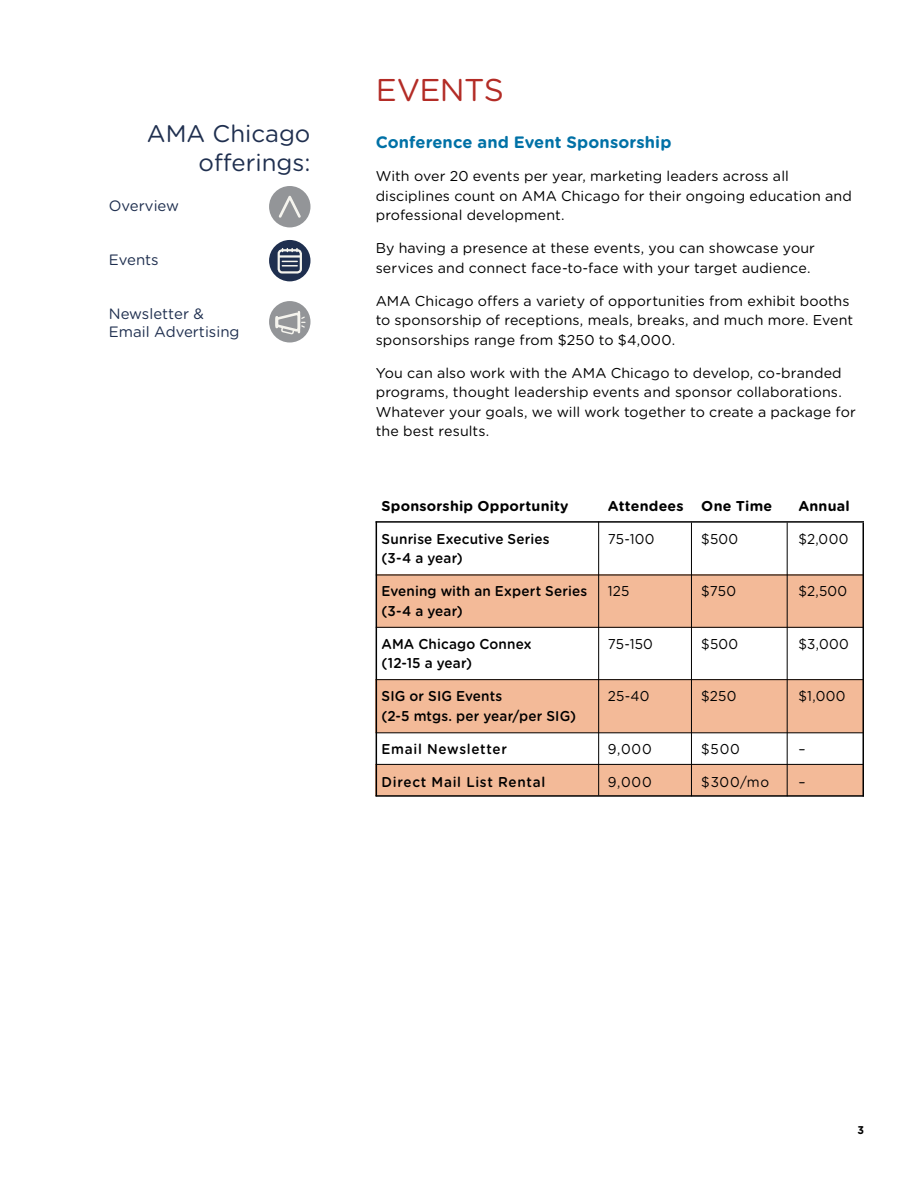
<style>
.page{position:relative;width:918px;height:1188px;background:#fff}
.page>*{position:absolute;margin:0;border:0;box-sizing:border-box;transform-origin:0 0}
.Section_headline{font:31.5px "Gotham Rounded";letter-spacing:-.02em;color:#b32c26}
.sidebar_section_head{font:24px/28.8px "Gotham Rounded";color:#1f2f4f;text-align:right}
.paragraph_headline{font:700 16.5px "Gotham Rounded";letter-spacing:.005em;color:#0071a6}
.sidebar_boldtext{font:15px/18px "Gotham Rounded";color:#1f2f4f}
.body_text{font:14.25px/19.5px "Gotham Rounded";letter-spacing:.01em;color:#000}
.body_text-2{font:500 14.25px/19.5px "Gotham Rounded";letter-spacing:.015em;color:#000;scale:.95 1}
.body_text-3{font:14.25px "Gotham Rounded";letter-spacing:.01em;color:#000;scale:.95 1}
.paragraph_headline-2{font:700 14.25px "Gotham Rounded";letter-spacing:.015em;color:#000}
.body_text-4{font:500 14.25px "Gotham Rounded";letter-spacing:.05em;color:#000;scale:.95 1}
.t1{font:700 11.25px "Gotham Rounded";color:#000;scale:.95 1}
</style>
<div class="page">
<div style="left:269px;top:240px;width:41px;height:41px;background:#1f2f4f;border-radius:50%"></div>
<div style="left:278px;top:249px;width:24px;height:25px;border:2px solid #f5f4ee;border-radius:4px"></div>
<hr style="left:279px;top:255px;width:22px;height:3px;background:#f5f4ee">
<svg style="left:282px;top:249px;width:16px;height:3px"></svg>
<svg style="left:282px;top:261px;width:15px;height:6px"></svg>
<div style="left:269px;top:186px;width:41px;height:41px;background:#939598;border-radius:50%"></div>
<svg style="left:279px;top:196px;width:22px;height:22px"></svg>
<div style="left:269px;top:301px;width:41px;height:42px;background:#939598;border-radius:50%"></div>
<hr style="left:298px;top:312px;width:2px;height:20px;background:#f5f4ee">
<svg style="left:275px;top:313px;width:31px;height:22px"></svg>
<div style="left:376px;top:765px;width:488px;height:31px;background:#f3ba98"></div>
<div style="left:376px;top:679px;width:488px;height:53px;background:#f3ba98"></div>
<div style="left:377px;top:575px;width:487px;height:53px;background:#f3ba98"></div>
<hr style="left:376px;top:575px;width:488px;height:1px;background:#000">
<hr style="left:376px;top:627px;width:488px;height:1px;background:#000">
<hr style="left:376px;top:679px;width:488px;height:1px;background:#000">
<hr style="left:376px;top:732px;width:488px;height:1px;background:#000">
<hr style="left:376px;top:521px;width:488px;height:2px;background:#000">
<hr style="left:598px;top:522px;width:1px;height:273px;background:#000">
<hr style="left:691px;top:523px;width:1px;height:273px;background:#000">
<hr style="left:787px;top:523px;width:1px;height:273px;background:#000">
<hr style="left:862px;top:523px;width:2px;height:273px;background:#000">
<hr style="left:376px;top:521px;width:1px;height:275px;background:#000">
<hr style="left:376px;top:764px;width:488px;height:1px;background:#000">
<hr style="left:376px;top:795px;width:488px;height:2px;background:#000">
<p class="sidebar_section_head" style="left:147px;top:118px;width:165px">AMA Chicago offerings:</p>
<p class="sidebar_boldtext" style="left:109px;top:196px;width:72px">Overview</p>
<p class="sidebar_boldtext" style="left:109px;top:250px;width:51px">Events</p>
<p class="sidebar_boldtext" style="left:109px;top:304px;width:132px">Newsletter &amp;<br>Email Advertising</p>
<p class="Section_headline" style="left:376px;top:69px;width:130px">EVENTS</p>
<p class="paragraph_headline" style="left:376px;top:130px;width:297px">Conference and Event Sponsorship</p>
<p class="body_text" style="left:376px;top:166px;width:478px">With over 20 events per year, marketing leaders across all disciplines count on AMA Chicago for their ongoing education and professional development.</p>
<p class="body_text" style="left:376px;top:238px;width:441px">By having a presence at these events, you can showcase your services and connect face-to-face with your target audience.</p>
<p class="body_text" style="left:376px;top:290px;width:479px">AMA Chicago offers a variety of opportunities from exhibit booths to sponsorship of receptions, meals, breaks, and much more. Event sponsorships range from $250 to $4,000.</p>
<p class="body_text" style="left:376px;top:362px;width:482px">You can also work with the AMA Chicago to develop, co-branded programs, thought leadership events and sponsor collaborations.<br>Whatever your goals, we will work together to create a package for the best results.</p>
<p class="paragraph_headline-2" style="left:382px;top:495px;width:189px">Sponsorship Opportunity</p>
<p class="body_text-2" style="left:382px;top:529px;width:178px">Sunrise Executive Series (3-4 a year)</p>
<p class="body_text-2" style="left:382px;top:581px;width:218px">Evening with an Expert Series (3-4 a year)</p>
<p class="body_text-2" style="left:382px;top:634px;width:159px">AMA Chicago Connex (12-15 a year)</p>
<p class="body_text-2" style="left:382px;top:686px;width:206px">SIG or SIG Events<br>(2-5 mtgs. per year/per SIG)</p>
<p class="body_text-4" style="left:382px;top:739px;width:134px">Email Newsletter</p>
<p class="body_text-4" style="left:382px;top:772px;width:174px">Direct Mail List Rental</p>
<p class="paragraph_headline-2" style="left:608px;top:495px;width:77px">Attendees</p>
<p class="body_text-3" style="left:608px;top:529px;width:51px">75-100</p>
<p class="paragraph_headline-2" style="left:701px;top:495px;width:72px">One Time</p>
<p class="body_text-3" style="left:701px;top:529px;width:40px">$500</p>
<p class="body_text-3" style="left:608px;top:582px;width:24px">125</p>
<p class="body_text-3" style="left:701px;top:582px;width:38px">$750</p>
<p class="body_text-3" style="left:608px;top:634px;width:49px">75-150</p>
<p class="body_text-3" style="left:701px;top:634px;width:40px">$500</p>
<p class="body_text-3" style="left:608px;top:687px;width:45px">25-40</p>
<p class="body_text-3" style="left:701px;top:687px;width:38px">$250</p>
<p class="body_text-3" style="left:608px;top:739px;width:48px">9,000</p>
<p class="body_text-3" style="left:608px;top:772px;width:48px">9,000</p>
<p class="body_text-3" style="left:701px;top:739px;width:42px">$500</p>
<p class="body_text-3" style="left:701px;top:772px;width:73px">$300/mo</p>
<p class="paragraph_headline-2" style="left:798px;top:495px;width:53px">Annual</p>
<p class="body_text-3" style="left:798px;top:529px;width:54px">$2,000</p>
<p class="body_text-3" style="left:798px;top:582px;width:53px">$2,500</p>
<p class="body_text-3" style="left:798px;top:634px;width:55px">$3,000</p>
<p class="body_text-3" style="left:798px;top:687px;width:51px">$1,000</p>
<p class="body_text-3" style="left:798px;top:739px;width:9px">–</p>
<p class="body_text-3" style="left:798px;top:772px;width:9px">–</p>
<p class="t1" style="left:857px;top:1122px;width:8px">3</p>
</div>
